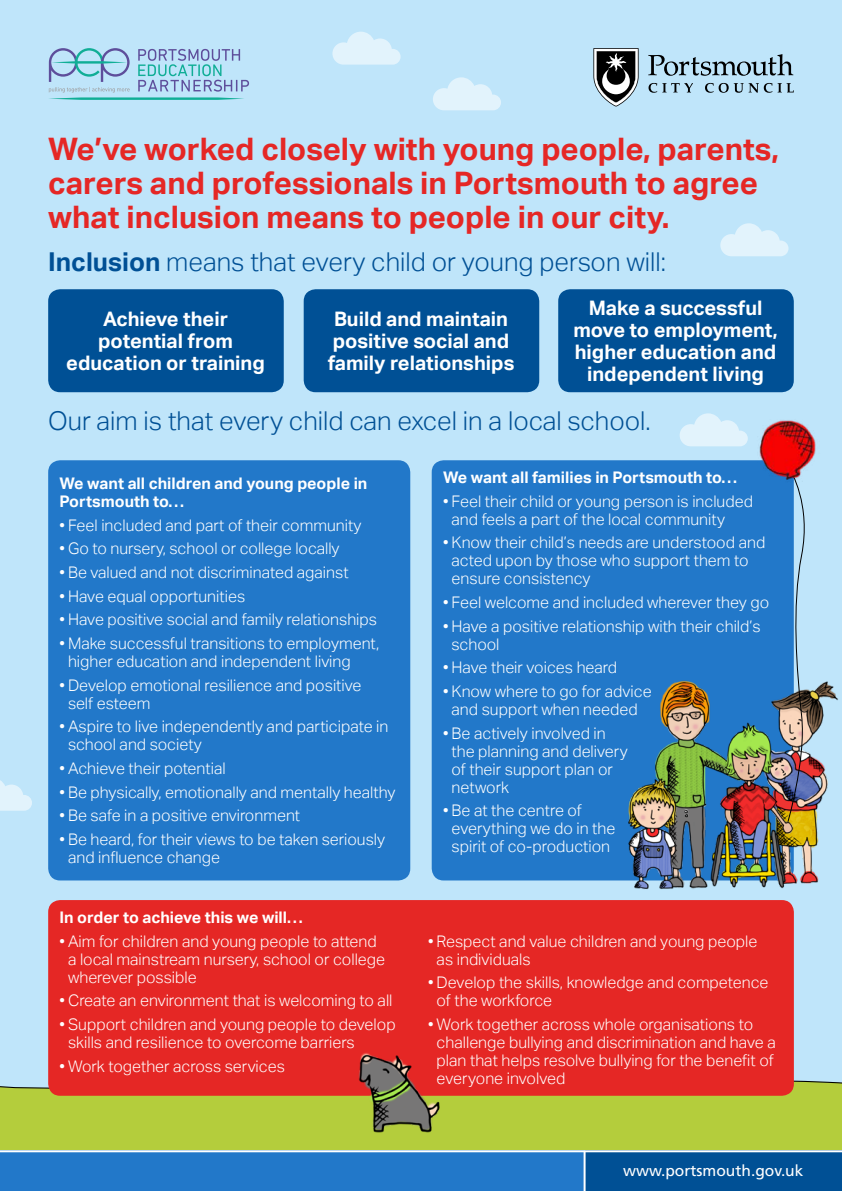
<style>
.page{position:relative;width:842px;height:1191px;background:#bfe5fa}
.page>*{position:absolute;margin:0;border:0;box-sizing:border-box;transform-origin:0 0}
.t1{font:700 31px/34px "Aktiv Grotesk";color:#e52725}
.t2{font:300 26px "Aktiv Grotesk";color:#005095}
.t3{font:700 20px/22px "Aktiv Grotesk";color:#fff;text-align:center}
.t4{font:300 16px/18px "Aktiv Grotesk";color:#fff}
.t5{font:700 16px/18px "Aktiv Grotesk";color:#fff}
.t6{font:15.6px "Frutiger";color:#fff}
.s1{font-weight:700}
</style>
<div class="page">
<div style="left:0;top:1080px;width:842px;height:70px;background:#b4cd3c"></div>
<svg style="left:593px;top:48px;width:46px;height:59px"></svg>
<svg style="left:648px;top:54px;width:145px;height:22px"></svg>
<svg style="left:648px;top:83px;width:45px;height:10px"></svg>
<svg style="left:705px;top:83px;width:89px;height:10px"></svg>
<div style="left:586px;top:1150px;width:256px;height:41px;background:#005095"></div>
<div style="left:0;top:1150px;width:585px;height:41px;background:#2278c9"></div>
<hr style="left:584px;top:1150px;width:2px;height:41px;background:#fff">
<hr style="left:0;top:1150px;width:842px;height:2px;background:#fff">
<div style="left:48px;top:289px;width:236px;height:103px;background:#005095;border-radius:12px"></div>
<div style="left:48px;top:460px;width:362px;height:420px;background:#2278c9;border-radius:12px"></div>
<div style="left:48px;top:900px;width:746px;height:195px;background:#e52725;border-radius:12px"></div>
<div style="left:432px;top:460px;width:362px;height:420px;background:#2278c9;border-radius:12px"></div>
<div style="left:304px;top:289px;width:235px;height:103px;background:#005095;border-radius:12px"></div>
<div style="left:558px;top:289px;width:236px;height:103px;background:#005095;border-radius:12px"></div>
<svg style="left:332px;top:32px;width:69px;height:33px"></svg>
<svg style="left:433px;top:77px;width:68px;height:33px"></svg>
<svg style="left:720px;top:223px;width:68px;height:33px"></svg>
<svg style="left:0;top:780px;width:32px;height:30px"></svg>
<svg style="left:680px;top:413px;width:68px;height:33px"></svg>
<img style="left:771px;top:681px;width:67px;height:203px">
<svg style="left:786px;top:484px;width:27px;height:343px"></svg>
<img style="left:751px;top:420px;width:65px;height:64px">
<img style="left:655px;top:680px;width:55px;height:208px">
<img style="left:707px;top:715px;width:90px;height:174px">
<img style="left:612px;top:776px;width:84px;height:113px">
<img style="left:342px;top:1053px;width:114px;height:89px">
<svg style="left:48px;top:48px;width:201px;height:52px"></svg>
<h1 class="t1" style="left:48px;top:132px;width:732px">We’ve worked closely with young people, parents, carers and professionals in Portsmouth to agree what inclusion means to people in our city.</h1>
<h2 class="t2" style="left:48px;top:247px;width:619px"><span class="s1">Inclusion</span> means that every child or young person will:</h2>
<p class="t3" style="left:66px;top:308px;width:200px">Achieve their potential from education or training</p>
<p class="t3" style="left:328px;top:308px;width:188px">Build and maintain positive social and family relationships</p>
<p class="t3" style="left:573px;top:297px;width:206px">Make a successful move to employment, higher education and independent living</p>
<h2 class="t2" style="left:48px;top:406px;width:604px">Our aim is that every child can excel in a local school.</h2>
<p class="t5" style="left:60px;top:474px;width:309px">We want all children and young people in<br>Portsmouth to…</p>
<p class="t4" style="left:60px;top:516px;width:303px">• Feel included and part of their community</p>
<p class="t4" style="left:60px;top:540px;width:282px">• Go to nursery, school or college locally</p>
<p class="t4" style="left:60px;top:563px;width:291px">• Be valued and not discriminated against</p>
<p class="t4" style="left:60px;top:587px;width:187px">• Have equal opportunities</p>
<p class="t4" style="left:60px;top:611px;width:319px">• Have positive social and family relationships</p>
<p class="t4" style="left:68px;top:634px;width:313px;text-indent:-8px">• Make successful transitions to employment, higher education and independent living</p>
<p class="t4" style="left:68px;top:676px;width:295px;text-indent:-8px">• Develop emotional resilience and positive self esteem</p>
<p class="t4" style="left:68px;top:718px;width:322px;text-indent:-8px">• Aspire to live independently and participate in school and society</p>
<p class="t4" style="left:60px;top:759px;width:168px">• Achieve their potential</p>
<p class="t4" style="left:60px;top:783px;width:337px">• Be physically, emotionally and mentally healthy</p>
<p class="t4" style="left:60px;top:807px;width:242px">• Be safe in a positive environment</p>
<p class="t4" style="left:68px;top:830px;width:319px;text-indent:-8px">• Be heard, for their views to be taken seriously and influence change</p>
<p class="t5" style="left:60px;top:908px;width:245px">In order to achieve this we will…</p>
<p class="t4" style="left:68px;top:932px;width:319px;text-indent:-8px">• Aim for children and young people to attend a local mainstream nursery, school or college wherever possible</p>
<p class="t4" style="left:60px;top:991px;width:334px">• Create an environment that is welcoming to all</p>
<p class="t4" style="left:68px;top:1015px;width:329px;text-indent:-8px">• Support children and young people to develop skills and resilience to overcome barriers</p>
<p class="t4" style="left:60px;top:1057px;width:227px">• Work together across services</p>
<p class="t5" style="left:443px;top:468px;width:296px">We want all families in Portsmouth to…</p>
<p class="t4" style="left:451px;top:492px;width:303px;text-indent:-8px">• Feel their child or young person is included and feels a part of the local community</p>
<p class="t4" style="left:451px;top:534px;width:315px;text-indent:-8px">• Know their child’s needs are understood and acted upon by those who support them to ensure consistency</p>
<p class="t4" style="left:443px;top:593px;width:328px">• Feel welcome and included wherever they go</p>
<p class="t4" style="left:451px;top:617px;width:311px;text-indent:-8px">• Have a positive relationship with their child’s school</p>
<p class="t4" style="left:443px;top:659px;width:176px">• Have their voices heard</p>
<p class="t4" style="left:443px;top:682px;width:210px;text-align:center">• Know where to go for advice and support when needed</p>
<p class="t4" style="left:451px;top:724px;width:178px;text-indent:-8px">• Be actively involved in the planning and delivery of their support plan or network</p>
<p class="t4" style="left:451px;top:802px;width:165px;text-indent:-8px">• Be at the centre of everything we do in the spirit of co-production</p>
<p class="t4" style="left:437px;top:932px;width:322px;text-indent:-8px">• Respect and value children and young people as individuals</p>
<p class="t4" style="left:437px;top:973px;width:333px;text-indent:-8px">• Develop the skills, knowledge and competence of the workforce</p>
<p class="t4" style="left:437px;top:1015px;width:341px;text-indent:-8px">• Work together across whole organisations to challenge bullying and discrimination and have a plan that helps resolve bullying for the benefit of everyone involved</p>
<p class="t6" style="left:623px;top:1161px;width:182px">www.portsmouth.gov.uk</p>
</div>
